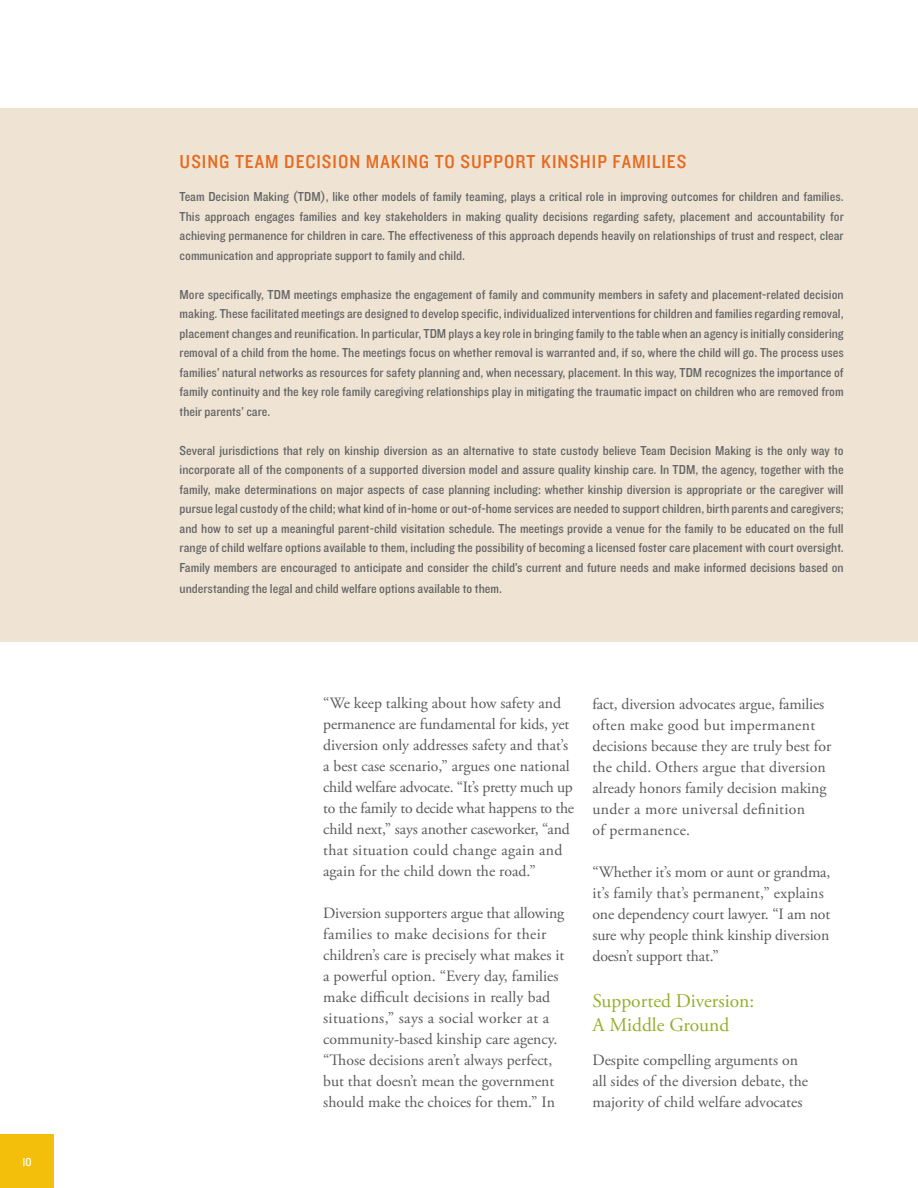
<style>
.page{position:relative;width:918px;height:1188px;background:#fff}
.page>*{position:absolute;margin:0;border:0;box-sizing:border-box;transform-origin:0 0}
.t1{font:19.5px "Knockout 30 Junior Welterwt";letter-spacing:.05em;color:#e66a1f}
.t2{font:19.5px/24px "Adobe Garamond Pro";color:#94af2a}
.t3{font:15.75px/21px "Adobe Garamond Pro";color:#58595b}
.t4{font:13.5px/19.5px "Knockout 30 Junior Welterwt";color:#636466;text-align:justify}
.t5{font:12px "Knockout 30 Junior Welterwt";color:#fff}
</style>
<div class="page">
<div style="left:0;top:1134px;width:54px;height:54px;background:#f4bf0a"></div>
<div style="left:0;top:108px;width:918px;height:534px;background:#efe4d3"></div>
<p class="t5" style="left:22px;top:1154px;width:11px">10</p>
<h1 class="t1" style="left:180px;top:149px;width:508px">USING TEAM DECISION MAKING TO SUPPORT KINSHIP FAMILIES</h1>
<p class="t4" style="left:180px;top:186px;width:666px">Team Decision Making (TDM), like other models of family teaming, plays a critical role in improving outcomes for children and families.<br>This approach engages families and key stakeholders in making quality decisions regarding safety, placement and accountability for achieving permanence for children in care. The effectiveness of this approach depends heavily on relationships of trust and respect, clear communication and appropriate support to family and child.</p>
<p class="t4" style="left:180px;top:284px;width:666px">More specifically, TDM meetings emphasize the engagement of family and community members in safety and placement-related decision making. These facilitated meetings are designed to develop specific, individualized interventions for children and families regarding removal, placement changes and reunification. In particular, TDM plays a key role in bringing family to the table when an agency is initially considering removal of a child from the home. The meetings focus on whether removal is warranted and, if so, where the child will go. The process uses families’ natural networks as resources for safety planning and, when necessary, placement. In this way, TDM recognizes the importance of family continuity and the key role family caregiving relationships play in mitigating the traumatic impact on children who are removed from their parents’ care.</p>
<p class="t4" style="left:180px;top:440px;width:666px">Several jurisdictions that rely on kinship diversion as an alternative to state custody believe Team Decision Making is the only way to incorporate all of the components of a supported diversion model and assure quality kinship care. In TDM, the agency, together with the family, make determinations on major aspects of case planning including: whether kinship diversion is appropriate or the caregiver will pursue legal custody of the child; what kind of in-home or out-of-home services are needed to support children, birth parents and caregivers; and how to set up a meaningful parent-child visitation schedule. The meetings provide a venue for the family to be educated on the full range of child welfare options available to them, including the possibility of becoming a licensed foster care placement with court oversight.<br>Family members are encouraged to anticipate and consider the child’s current and future needs and make informed decisions based on</p>
<p class="t4" style="left:180px;top:578px;width:324px">understanding the legal and child welfare options available to them.</p>
<p class="t3" style="left:323px;top:693px;width:252px">“We keep talking about how safety and permanence are fundamental for kids, yet diversion only addresses safety and that’s a best case scenario,” argues one national child welfare advocate. “It’s pretty much up to the family to decide what happens to the child next,” says another caseworker, “and that situation could change again and again for the child down the road.”</p>
<p class="t3" style="left:323px;top:903px;width:243px">Diversion supporters argue that allowing families to make decisions for their children’s care is precisely what makes it a powerful option. “Every day, families make difficult decisions in really bad situations,” says a social worker at a community-based kinship care agency. “Those decisions aren’t always perfect, but that doesn’t mean the government should make the choices for them.” In</p>
<p class="t3" style="left:592px;top:695px;width:240px">fact, diversion advocates argue, families often make good but impermanent decisions because they are truly best for the child. Others argue that diversion already honors family decision making under a more universal definition<br>of permanence.</p>
<p class="t3" style="left:592px;top:863px;width:239px">“Whether it’s mom or aunt or grandma, it’s family that’s permanent,” explains one dependency court lawyer. “I am not sure why people think kinship diversion doesn’t support that.”</p>
<h1 class="t2" style="left:592px;top:989px;width:163px">Supported Diversion:<br>A Middle Ground</h1>
<p class="t3" style="left:592px;top:1050px;width:217px">Despite compelling arguments on all sides of the diversion debate, the majority of child welfare advocates</p>
</div>
